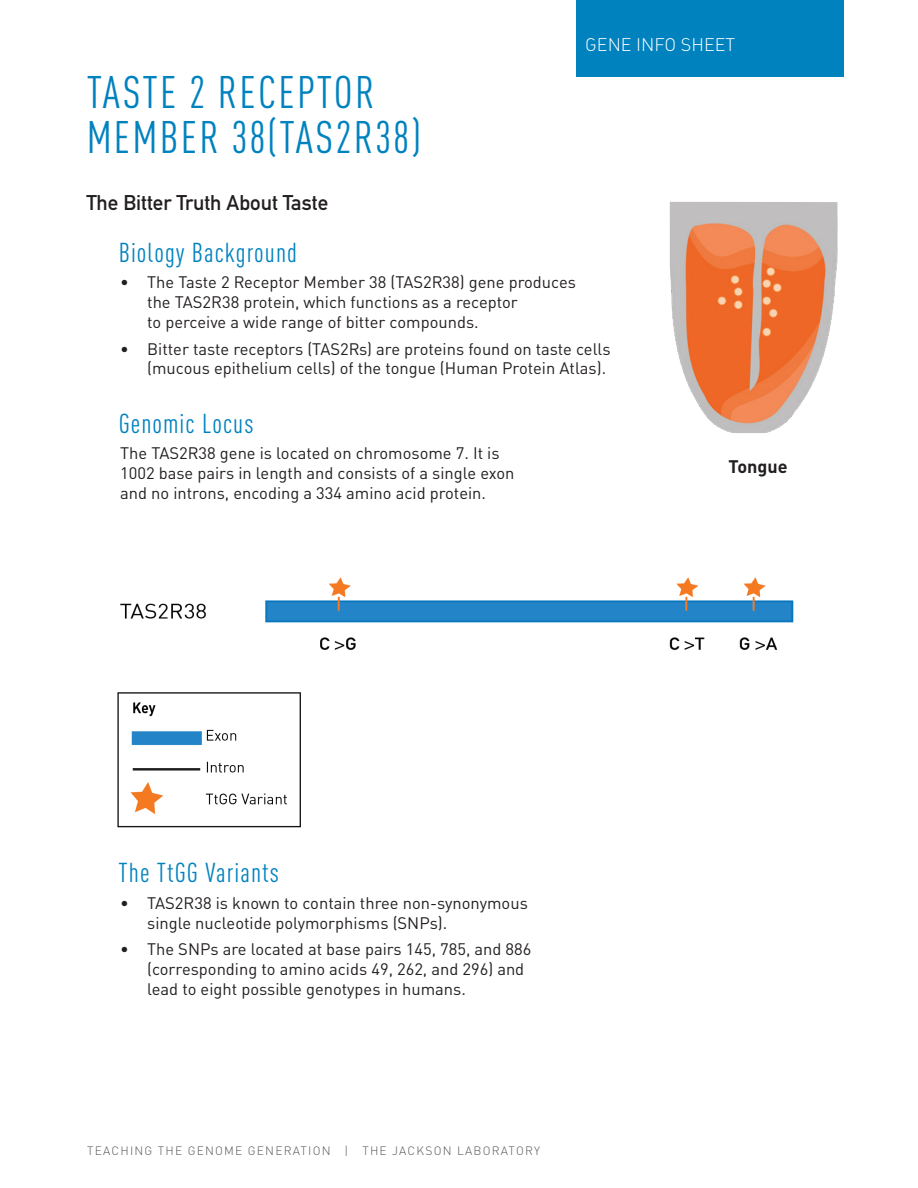
<style>
.page{position:relative;width:918px;height:1188px;background:#fff}
.page>*{position:absolute;margin:0;border:0;box-sizing:border-box;transform-origin:0 0}
.STEP_HEADER{font:condensed 45px "DINOT";letter-spacing:.05em;color:#0082bf}
.Ending_Bullet{font:condensed 27px "DINOT";letter-spacing:.04em;color:#0082bf}
.t1{font:700 21px "DIN Alternate";color:#231f20}
.t2{font:300 18px "DINOT";color:#fff}
.t3{font:700 18px "DINOT";color:#231f20}
.t4{font:16.5px/19.8px "DINOT";color:#231f20}
.t5{font:300 12px "DINOT";letter-spacing:.1em;color:#57585a}
</style>
<div class="page">
<div style="left:576px;top:0;width:268px;height:76px;background:#0082bf"></div>
<img style="left:670px;top:202px;width:168px;height:231px">
<img style="left:120px;top:577px;width:674px;height:74px">
<img style="left:117px;top:692px;width:184px;height:136px">
<p class="t2" style="left:585px;top:34px;width:152px">GENE INFO SHEET</p>
<p class="STEP_HEADER" style="left:87px;top:66px;width:289px">TASTE 2 RECEPTOR</p>
<p class="STEP_HEADER" style="left:87px;top:111px;width:336px">MEMBER 38(TAS2R38)</p>
<p class="t1" style="left:86px;top:187px;width:243px">The Bitter Truth About Taste</p>
<p class="Ending_Bullet" style="left:119px;top:237px;width:180px">Biology Background</p>
<p class="t4" style="left:147px;top:272px;width:430px;text-indent:-27px">• The Taste 2 Receptor Member 38 (TAS2R38) gene produces the TAS2R38 protein, which functions as a receptor<br>to perceive a wide range of bitter compounds.</p>
<p class="t4" style="left:120px;top:338px;width:492px;text-align:right">• Bitter taste receptors (TAS2Rs) are proteins found on taste cells (mucous epithelium cells) of the tongue (Human Protein Atlas).</p>
<p class="Ending_Bullet" style="left:119px;top:408px;width:136px">Genomic Locus</p>
<p class="t4" style="left:120px;top:443px;width:396px">The TAS2R38 gene is located on chromosome 7. It is<br>1002 base pairs in length and consists of a single exon and no introns, encoding a 334 amino acid protein.</p>
<p class="t3" style="left:729px;top:454px;width:61px">Tongue</p>
<p class="Ending_Bullet" style="left:119px;top:857px;width:162px">The TtGG Variants</p>
<p class="t4" style="left:147px;top:893px;width:382px;text-indent:-27px">• TAS2R38 is known to contain three non-synonymous single nucleotide polymorphisms (SNPs).</p>
<p class="t4" style="left:147px;top:939px;width:386px;text-indent:-27px">• The SNPs are located at base pairs 145, 785, and 886 (corresponding to amino acids 49, 262, and 296) and lead to eight possible genotypes in humans.</p>
<p class="t5" style="left:87px;top:1144px;width:454px">TEACHING THE GENOME GENERATION | THE JACKSON LABORATORY</p>
</div>
